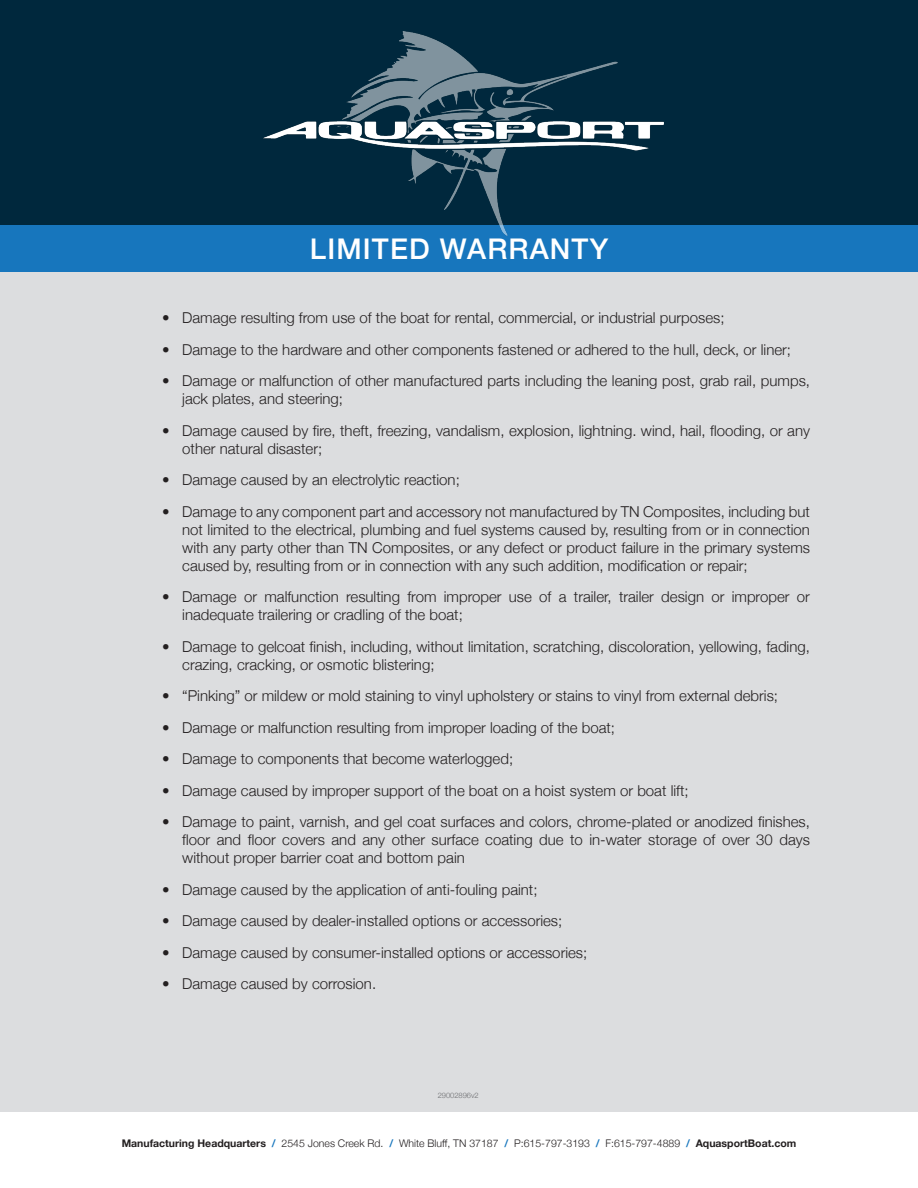
<style>
.page{position:relative;width:918px;height:1188px;background:#fff}
.page>*{position:absolute;margin:0;border:0;box-sizing:border-box;transform-origin:0 0}
.t1{font:500 28.5px "Helvetica Neue";letter-spacing:.04em;color:#fff}
.t2{font:300 15px/18px "Helvetica Neue";color:#231f20}
.t3{font:300 10.5px "Helvetica Neue";color:#231f20}
.t4{font:300 9px "Helvetica Neue";color:#76787b}
.t5{font:300 7.5px "Helvetica Neue";color:#6c6d70}
.s1{font-weight:700}
.s2{font-weight:700;color:#1776bd}
</style>
<div class="page">
<div style="left:0;top:219px;width:918px;height:893px;background:#dcdddf"></div>
<div style="left:0;top:0;width:918px;height:271px;background:#00283d"></div>
<div style="left:0;top:225px;width:918px;height:46px;background:#1776bd"></div>
<img style="left:264px;top:31px;width:400px;height:204px">
<h1 class="t1" style="left:310px;top:225px;width:300px">LIMITED WARRANTY</h1>
<p class="t2" style="left:162px;top:308px;width:564px">• Damage resulting from use of the boat for rental, commercial, or industrial purposes;</p>
<p class="t2" style="left:162px;top:340px;width:631px">• Damage to the hardware and other components fastened or adhered to the hull, deck, or liner;</p>
<p class="t2" style="left:182px;top:371px;width:629px;text-indent:-20px">• Damage or malfunction of other manufactured parts including the leaning post, grab rail, pumps, jack plates, and steering;</p>
<p class="t2" style="left:182px;top:421px;width:629px;text-indent:-20px">• Damage caused by fire, theft, freezing, vandalism, explosion, lightning. wind, hail, flooding, or any other natural disaster;</p>
<p class="t2" style="left:162px;top:470px;width:299px">• Damage caused by an electrolytic reaction;</p>
<p class="t2" style="left:182px;top:502px;width:629px;text-align:justify;text-indent:-20px">• Damage to any component part and accessory not manufactured by TN Composites, including but not limited to the electrical, plumbing and fuel systems caused by, resulting from or in connection with any party other than TN Composites, or any defect or product failure in the primary systems caused by, resulting from or in connection with any such addition, modification or repair;</p>
<p class="t2" style="left:182px;top:587px;width:629px;text-indent:-20px">• Damage or malfunction resulting from improper use of a trailer, trailer design or improper or inadequate trailering or cradling of the boat;</p>
<p class="t2" style="left:182px;top:637px;width:629px;text-indent:-20px">• Damage to gelcoat finish, including, without limitation, scratching, discoloration, yellowing, fading, crazing, cracking, or osmotic blistering;</p>
<p class="t2" style="left:162px;top:686px;width:618px">• “Pinking” or mildew or mold staining to vinyl upholstery or stains to vinyl from external debris;</p>
<p class="t2" style="left:162px;top:718px;width:455px">• Damage or malfunction resulting from improper loading of the boat;</p>
<p class="t2" style="left:162px;top:749px;width:353px">• Damage to components that become waterlogged;</p>
<p class="t2" style="left:162px;top:781px;width:528px">• Damage caused by improper support of the boat on a hoist system or boat lift;</p>
<p class="t2" style="left:182px;top:812px;width:629px;text-align:justify;text-indent:-20px">• Damage to paint, varnish, and gel coat surfaces and colors, chrome-plated or anodized finishes, floor and floor covers and any other surface coating due to in-water storage of over 30 days without proper barrier coat and bottom pain</p>
<p class="t2" style="left:162px;top:880px;width:377px">• Damage caused by the application of anti-fouling paint;</p>
<p class="t2" style="left:162px;top:911px;width:402px">• Damage caused by dealer-installed options or accessories;</p>
<p class="t2" style="left:162px;top:943px;width:427px">• Damage caused by consumer-installed options or accessories;</p>
<p class="t2" style="left:162px;top:974px;width:216px">• Damage caused by corrosion.</p>
<p class="t5" style="left:438px;top:1089px;width:43px">29002896v2</p>
<p class="t4" style="left:432px;top:1089px;width:56px">117322898v1</p>
<p class="t3" style="left:122px;top:1135px;width:676px"><span class="s1">Manufacturing Headquarters</span> <span class="s2">/</span> 2545 Jones Creek Rd. <span class="s2">/</span> White Bluff, TN 37187 <span class="s2">/</span> P:615-797-3193 <span class="s2">/</span> F:615-797-4889 <span class="s2">/</span> <span class="s1">AquasportBoat.com</span></p>
</div>
